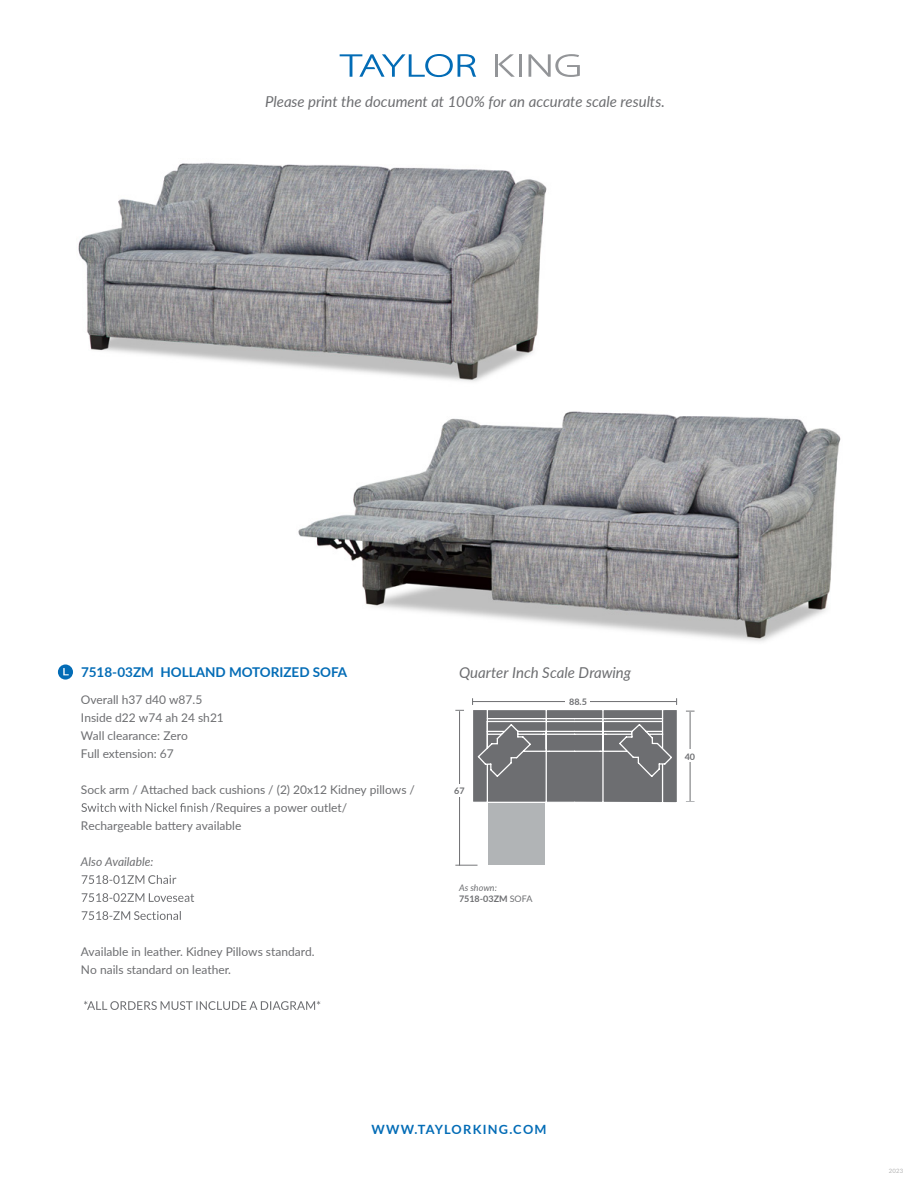
<style>
.page{position:relative;width:918px;height:1188px;background:#fff}
.page>*{position:absolute;margin:0;border:0;box-sizing:border-box;transform-origin:0 0}
.t1{font:italic 15px "Lato";color:#6d6e71}
.t2{font:700 13.5px "Lato";color:#036cb6}
.t3{font:700 12.75px "Lato";letter-spacing:.1em;color:#036cb6}
.t4{font:12px/18px "Lato";color:#6d6e71}
.t5{font:italic 12px "Lato";color:#6d6e71}
.t6{font:700 9px/10.8px "Lato";color:#6d6e71}
.t7{font:6px "Lato";color:#b5b5b5}
.s1{font-weight:400;font-style:italic}
.s2{font-weight:400}
</style>
<div class="page">
<hr style="left:519px;top:54px;width:3px;height:23px;background:#939598">
<svg style="left:529px;top:54px;width:51px;height:23px"></svg>
<hr style="left:495px;top:54px;width:3px;height:23px;background:#939598">
<svg style="left:498px;top:54px;width:17px;height:23px"></svg>
<svg style="left:340px;top:54px;width:136px;height:23px"></svg>
<img style="left:78px;top:162px;width:469px;height:220px">
<img style="left:298px;top:411px;width:543px;height:231px">
<svg style="left:81px;top:803px;width:134px;height:9px"></svg>
<svg style="left:82px;top:875px;width:94px;height:9px"></svg>
<svg style="left:82px;top:893px;width:112px;height:9px"></svg>
<svg style="left:82px;top:911px;width:99px;height:9px"></svg>
<svg style="left:84px;top:1001px;width:236px;height:9px"></svg>
<hr style="left:459px;top:711px;width:1px;height:155px;background:#6d6e71">
<div style="left:447px;top:784px;width:25px;height:12px;background:#fff"></div>
<svg style="left:455px;top:865px;width:23px;height:1px"></svg>
<hr style="left:690px;top:712px;width:1px;height:89px;background:#6d6e71">
<div style="left:678px;top:750px;width:24px;height:12px;background:#fff"></div>
<svg style="left:58px;top:664px;width:15px;height:16px"></svg>
<svg style="left:63px;top:668px;width:6px;height:7px"></svg>
<svg style="left:472px;top:698px;width:206px;height:105px"></svg>
<div style="left:488px;top:803px;width:57px;height:62px;background:#b1b4b6"></div>
<p class="t1" style="left:265px;top:90px;width:401px">Please print the document at 100% for an accurate scale results.</p>
<p class="t2" style="left:81px;top:662px;width:268px">7518-03ZM HOLLAND MOTORIZED SOFA</p>
<p class="t4" style="left:81px;top:690px;width:144px">Overall h37 d40 w87.5<br>Inside d22 w74 ah 24 sh21<br>Wall clearance: Zero<br>Full extension: 67</p>
<p class="t4" style="left:81px;top:780px;width:336px">Sock arm / Attached back cushions / (2) 20x12 Kidney pillows /</p>
<p class="t4" style="left:81px;top:816px;width:162px">Rechargeable battery available</p>
<p class="t5" style="left:81px;top:853px;width:74px">Also Available:</p>
<p class="t4" style="left:216px;top:798px;width:133px">Requires a power outlet/</p>
<p class="t4" style="left:81px;top:942px;width:235px">Available in leather. Kidney Pillows standard.<br>No nails standard on leather.</p>
<p class="t1" style="left:459px;top:662px;width:174px">Quarter Inch Scale Drawing</p>
<p class="t6" style="left:569px;top:696px;width:19px">88.5</p>
<p class="t6" style="left:454px;top:785px;width:12px">67</p>
<p class="t6" style="left:459px;top:882px;width:75px"><span class="s1">As shown:<br></span>7518-03ZM <span class="s2">SOFA</span></p>
<p class="t6" style="left:685px;top:750px;width:12px">40</p>
<p class="t3" style="left:372px;top:1120px;width:177px">WWW.TAYLORKING.COM</p>
<p class="t7" style="left:889px;top:1167px;width:16px">2023</p>
</div>
